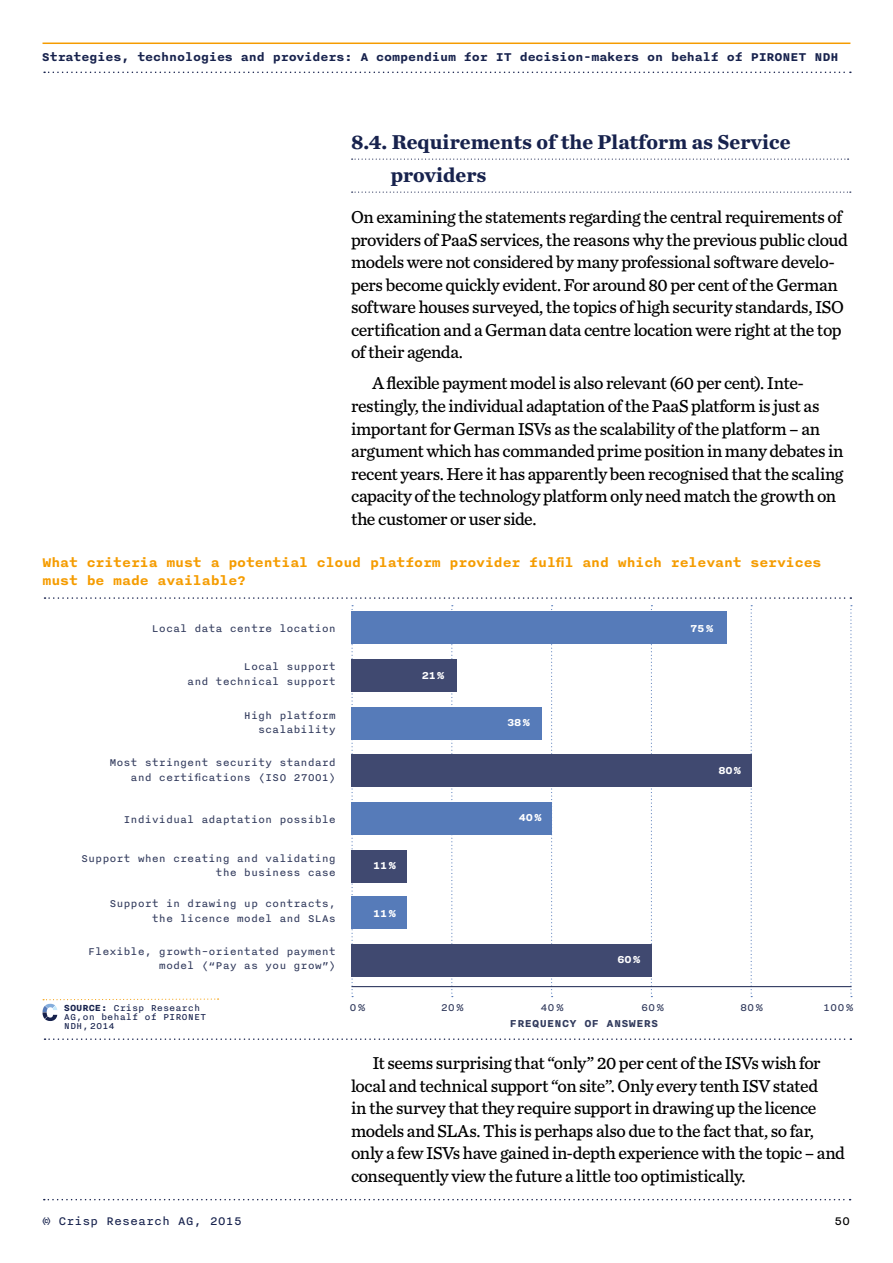
<style>
.page{position:relative;width:893px;height:1263px;background:#fff}
.page>*{position:absolute;margin:0;border:0;box-sizing:border-box;transform-origin:0 0}
.t1{font:700 21px/33px "Chronicle Text G4";color:#17224d}
.t2{font:18px/22.5px "Chronicle Text G4";letter-spacing:-.02em;color:#000}
.t3{font:700 15px/18px "Nitti";letter-spacing:-.01em;color:#f59c00}
.t4{font:700 13.5px "Nitti";letter-spacing:-.01em;color:#17224d}
.t5{font:13.5px "Nitti";letter-spacing:-.01em;color:#17224d}
.t6{font:13.5px "Nitti";color:#000}
.t7{font:12px/14.4px "Nitti";letter-spacing:-.01em;color:#323b5d;text-align:right}
.t8{font:700 12px "Nitti";letter-spacing:-.01em;color:#fff}
.t9{font:700 12px "Nitti";letter-spacing:.02em;color:#323b5d}
.t10{font:10.5px/9px "Nitti";letter-spacing:-.01em;color:#17224d}
.s1{font-weight:700}
</style>
<div class="page">
<hr style="left:43px;top:43px;width:807px;height:1px;background:#f59c00">
<svg style="left:44px;top:72px;width:807px;height:1px"></svg>
<svg style="left:44px;top:1199px;width:807px;height:1px"></svg>
<svg style="left:352px;top:159px;width:497px;height:1px"></svg>
<svg style="left:352px;top:192px;width:499px;height:1px"></svg>
<svg style="left:351px;top:605px;width:2px;height:392px"></svg>
<svg style="left:451px;top:605px;width:2px;height:392px"></svg>
<svg style="left:551px;top:605px;width:2px;height:392px"></svg>
<svg style="left:651px;top:605px;width:1px;height:392px"></svg>
<svg style="left:751px;top:605px;width:1px;height:392px"></svg>
<svg style="left:850px;top:605px;width:2px;height:392px"></svg>
<svg style="left:45px;top:597px;width:806px;height:2px"></svg>
<svg style="left:45px;top:1038px;width:806px;height:2px"></svg>
<div style="left:351px;top:611px;width:375px;height:33px;background:#567bb9"></div>
<div style="left:351px;top:707px;width:190px;height:33px;background:#567bb9"></div>
<div style="left:351px;top:802px;width:200px;height:33px;background:#567bb9"></div>
<div style="left:351px;top:896px;width:55px;height:33px;background:#567bb9"></div>
<div style="left:351px;top:659px;width:105px;height:33px;background:#404970"></div>
<div style="left:351px;top:754px;width:400px;height:33px;background:#404970"></div>
<div style="left:351px;top:850px;width:55px;height:32px;background:#404970"></div>
<div style="left:351px;top:944px;width:300px;height:33px;background:#404970"></div>
<hr style="left:351px;top:986px;width:500px;height:1px;background:#17224d">
<svg style="left:43px;top:998px;width:176px;height:23px"></svg>
<p class="t4" style="left:42px;top:49px;width:798px">Strategies, technologies and providers: A compendium for IT decision-makers on behalf of PIRONET NDH</p>
<p class="t1" style="left:391px;top:124px;width:401px;text-indent:-40px">8.4. Requirements of the Platform as Service providers</p>
<p class="t2" style="left:351px;top:205px;width:498px">On examining the statements regarding the central requirements of providers of PaaS services, the reasons why the previous public cloud models were not considered by many professional software develo&shy;pers become quickly evident. For around 80 per cent of the German software houses surveyed, the topics of high security standards, ISO certification and a German data centre location were right at the top of their agenda.</p>
<p class="t2" style="left:351px;top:371px;width:494px;text-indent:21px">A flexible payment model is also relevant (60 per cent). Inte&shy;restingly, the individual adaptation of the PaaS platform is just as important for German ISVs as the scalability of the platform – an argument which has commanded prime position in many debates in recent years. Here it has apparently been recognised that the scaling capacity of the technology platform only need match the growth on the customer or user side.</p>
<p class="t3" style="left:43px;top:553px;width:780px">What criteria must a potential cloud platform provider fulfil and which relevant services must be made available?</p>
<p class="t7" style="left:152px;top:621px;width:186px">Local data centre location</p>
<p class="t7" style="left:187px;top:659px;width:150px">Local support<br>and technical support</p>
<p class="t7" style="left:244px;top:708px;width:94px">High platform scalability</p>
<p class="t7" style="left:109px;top:755px;width:228px">Most stringent security standard and certifications (ISO 27001)</p>
<p class="t7" style="left:124px;top:812px;width:214px">Individual adaptation possible</p>
<p class="t7" style="left:81px;top:851px;width:257px">Support when creating and validating the business case</p>
<p class="t7" style="left:109px;top:896px;width:228px">Support in drawing up contracts, the licence model and SLAs</p>
<p class="t7" style="left:88px;top:944px;width:249px">Flexible, growth-orientated payment model (“Pay as you grow”)</p>
<p class="t8" style="left:690px;top:621px;width:25px">75%</p>
<p class="t8" style="left:422px;top:668px;width:24px">21%</p>
<p class="t8" style="left:507px;top:715px;width:24px">38%</p>
<p class="t8" style="left:718px;top:763px;width:24px">80%</p>
<p class="t8" style="left:519px;top:810px;width:24px">40%</p>
<p class="t8" style="left:373px;top:858px;width:24px">11%</p>
<p class="t8" style="left:373px;top:906px;width:24px">11%</p>
<p class="t8" style="left:617px;top:953px;width:24px">60%</p>
<p class="t10" style="left:64px;top:1003px;width:144px"><span class="s1">SOURCE:</span> Crisp Research<br>AG,on behalf of PIRONET<br>NDH,2014</p>
<p class="t7" style="left:349px;top:1000px;width:17px">0%</p>
<p class="t7" style="left:441px;top:1000px;width:25px">20%</p>
<p class="t7" style="left:541px;top:1000px;width:25px">40%</p>
<p class="t7" style="left:641px;top:1000px;width:25px">60%</p>
<p class="t7" style="left:740px;top:1000px;width:25px">80%</p>
<p class="t7" style="left:823px;top:1000px;width:32px">100 %</p>
<p class="t9" style="left:510px;top:1016px;width:150px">FREQUENCY OF ANSWERS</p>
<p class="t2" style="left:351px;top:1051px;width:495px;text-indent:21px">It seems surprising that “only” 20 per cent of the ISVs wish for local and technical support “on site”. Only every tenth ISV stated<br>in the survey that they require support in drawing up the licence models and SLAs. This is perhaps also due to the fact that, so far, only a few ISVs have gained in-depth experience with the topic – and consequently view the future a little too optimistically.</p>
<p class="t5" style="left:43px;top:1213px;width:201px">© Crisp Research AG, 2015</p>
<p class="t6" style="left:834px;top:1212px;width:18px">50</p>
</div>
